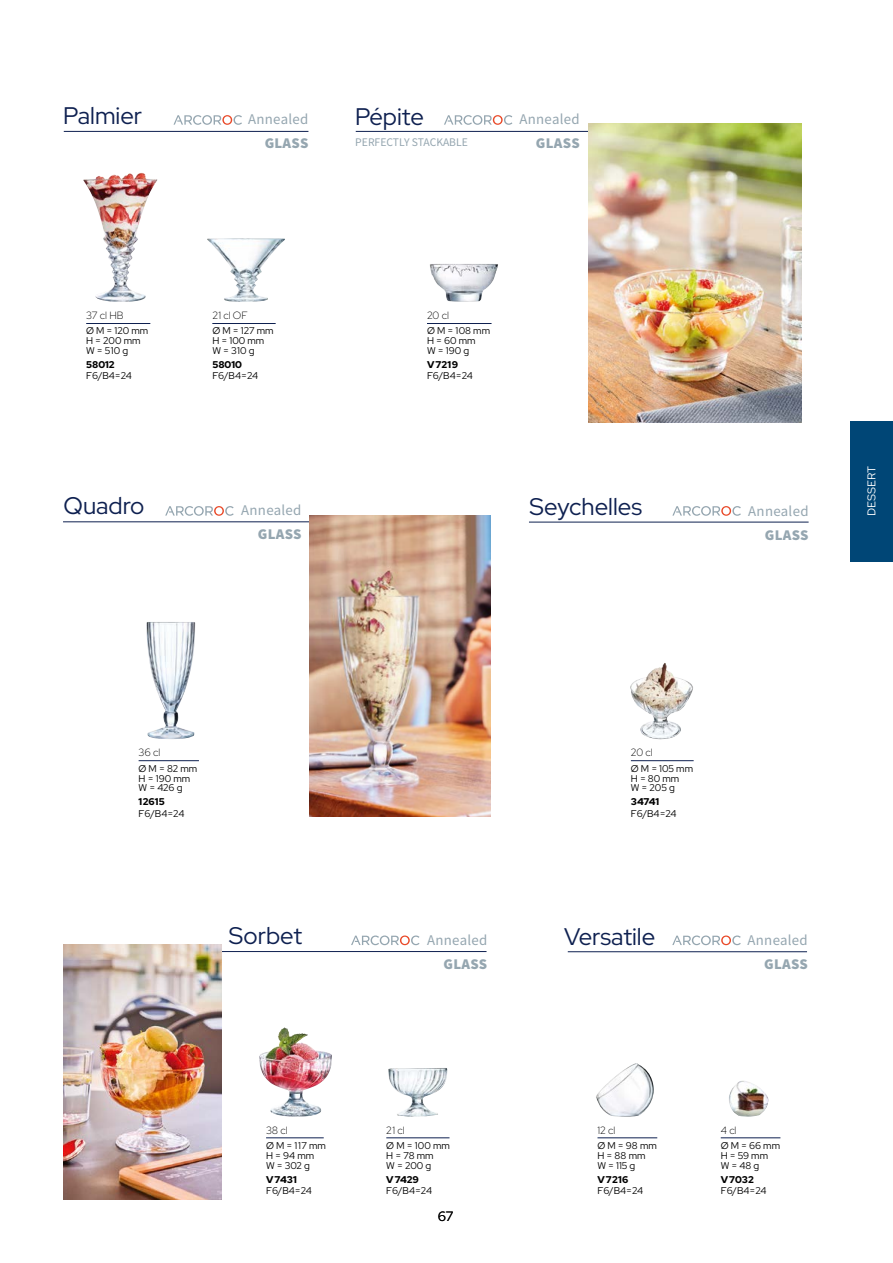
<style>
.page{position:relative;width:893px;height:1263px;background:#fff}
.page>*{position:absolute;margin:0;border:0;box-sizing:border-box;transform-origin:0 0}
.t1{font:24px "Red Hat Display";color:#0e2050}
.t2{font:14.85px/24px "Source Sans Variable";letter-spacing:.02em;color:#95a6b0;text-align:right}
.t3{font:13.5px "Red Hat Display";color:#000}
.t4{font:11.7px "Source Sans Variable";color:#95a6b0}
.t5{font:11.25px "Red Hat Text";color:#fff}
.t6{font:300 10.5px "Red Hat Display";color:#000}
.t7{font:9.75px/9.8px "Red Hat Display";color:#000}
.t8{font:900 9.75px "Red Hat Display";color:#000}
</style>
<div class="page">
<div style="left:850px;top:421px;width:43px;height:140px;background:#004676"></div>
<img style="left:630px;top:663px;width:63px;height:76px">
<hr style="left:63px;top:521px;width:249px;height:1px;background:#0e2050">
<hr style="left:219px;top:951px;width:267px;height:1px;background:#0e2050">
<hr style="left:356px;top:131px;width:234px;height:1px;background:#0e2050">
<hr style="left:64px;top:131px;width:244px;height:1px;background:#0e2050">
<img style="left:146px;top:622px;width:49px;height:117px">
<hr style="left:139px;top:760px;width:60px;height:1px;background:#0e2050">
<img style="left:430px;top:264px;width:68px;height:38px">
<hr style="left:427px;top:323px;width:65px;height:1px;background:#0e2050">
<img style="left:83px;top:173px;width:63px;height:129px">
<hr style="left:86px;top:323px;width:64px;height:1px;background:#0e2050">
<img style="left:207px;top:239px;width:78px;height:63px">
<hr style="left:212px;top:323px;width:64px;height:1px;background:#0e2050">
<hr style="left:529px;top:522px;width:280px;height:1px;background:#0e2050">
<hr style="left:631px;top:760px;width:63px;height:1px;background:#0e2050">
<img style="left:274px;top:1028px;width:10px;height:20px">
<hr style="left:266px;top:1137px;width:58px;height:1px;background:#0e2050">
<img style="left:596px;top:1063px;width:58px;height:53px">
<hr style="left:597px;top:1137px;width:60px;height:1px;background:#0e2050">
<img style="left:729px;top:1080px;width:40px;height:36px">
<hr style="left:721px;top:1137px;width:59px;height:1px;background:#0e2050">
<hr style="left:386px;top:1137px;width:63px;height:1px;background:#0e2050">
<img style="left:388px;top:1068px;width:59px;height:48px">
<hr style="left:568px;top:951px;width:239px;height:1px;background:#0e2050">
<svg style="left:173px;top:115px;width:69px;height:10px"></svg>
<svg style="left:444px;top:115px;width:68px;height:10px"></svg>
<svg style="left:165px;top:506px;width:69px;height:10px"></svg>
<svg style="left:672px;top:506px;width:69px;height:10px"></svg>
<svg style="left:351px;top:935px;width:68px;height:10px"></svg>
<svg style="left:672px;top:935px;width:69px;height:10px"></svg>
<img style="left:309px;top:515px;width:182px;height:301px">
<img style="left:64px;top:944px;width:157px;height:255px">
<img style="left:588px;top:123px;width:213px;height:300px">
<h1 class="t1" style="left:63px;top:100px;width:81px">Palmier</h1>
<h1 class="t1" style="left:355px;top:101px;width:70px">Pépite</h1>
<h2 class="t2" style="left:248px;top:107px;width:62px">Annealed<br>GLASS</h2>
<p class="t4" style="left:355px;top:135px;width:114px">PERFECTLY STACKABLE</p>
<h2 class="t2" style="left:519px;top:107px;width:62px">Annealed<br>GLASS</h2>
<p class="t6" style="left:86px;top:308px;width:39px">37 cl HB</p>
<p class="t7" style="left:86px;top:326px;width:64px">Ø M = 120 mm<br>H = 200 mm<br>W = 510 g</p>
<p class="t8" style="left:86px;top:358px;width:30px">58012</p>
<p class="t7" style="left:86px;top:371px;width:47px">F6/B4=24</p>
<p class="t6" style="left:212px;top:308px;width:37px">21 cl OF</p>
<p class="t7" style="left:212px;top:326px;width:63px">Ø M = 127 mm<br>H = 100 mm<br>W = 310 g</p>
<p class="t8" style="left:212px;top:358px;width:31px">58010</p>
<p class="t7" style="left:212px;top:371px;width:47px">F6/B4=24</p>
<h1 class="t1" style="left:64px;top:490px;width:82px">Quadro</h1>
<h2 class="t2" style="left:241px;top:499px;width:62px">Annealed<br>GLASS</h2>
<p class="t6" style="left:427px;top:308px;width:23px">20 cl</p>
<p class="t7" style="left:427px;top:326px;width:65px">Ø M = 108 mm<br>H = 60 mm<br>W = 190 g</p>
<p class="t8" style="left:427px;top:358px;width:33px">V7219</p>
<p class="t7" style="left:427px;top:371px;width:47px">F6/B4=24</p>
<h1 class="t1" style="left:530px;top:491px;width:114px">Seychelles</h1>
<h2 class="t2" style="left:748px;top:499px;width:62px">Annealed<br>GLASS</h2>
<p class="t5" style="left:864px;top:516px;width:52px;rotate:-90deg">DESSERT</p>
<p class="t6" style="left:139px;top:746px;width:23px">36 cl</p>
<p class="t7" style="left:139px;top:763px;width:60px">Ø M = 82 mm<br>H = 190 mm<br>W = 426 g</p>
<p class="t8" style="left:139px;top:796px;width:28px">12615</p>
<p class="t7" style="left:139px;top:808px;width:47px">F6/B4=24</p>
<h1 class="t1" style="left:229px;top:920px;width:75px">Sorbet</h1>
<h2 class="t2" style="left:427px;top:928px;width:62px">Annealed<br>GLASS</h2>
<p class="t6" style="left:266px;top:1123px;width:23px">38 cl</p>
<p class="t7" style="left:266px;top:1141px;width:61px">Ø M = 117 mm<br>H = 94 mm<br>W = 302 g</p>
<p class="t8" style="left:266px;top:1173px;width:32px">V7431</p>
<p class="t7" style="left:266px;top:1186px;width:47px">F6/B4=24</p>
<p class="t6" style="left:386px;top:1123px;width:20px">21 cl</p>
<p class="t7" style="left:386px;top:1141px;width:65px">Ø M = 100 mm<br>H = 78 mm<br>W = 200 g</p>
<p class="t8" style="left:386px;top:1173px;width:34px">V7429</p>
<p class="t7" style="left:386px;top:1186px;width:47px">F6/B4=24</p>
<h3 class="t3" style="left:438px;top:1208px;width:17px">67</h3>
<p class="t6" style="left:631px;top:746px;width:23px">20 cl</p>
<p class="t7" style="left:631px;top:763px;width:64px">Ø M = 105 mm<br>H = 80 mm<br>W = 205 g</p>
<p class="t8" style="left:631px;top:796px;width:30px">34741</p>
<p class="t7" style="left:631px;top:808px;width:47px">F6/B4=24</p>
<h1 class="t1" style="left:564px;top:920px;width:93px">Versatile</h1>
<h2 class="t2" style="left:747px;top:928px;width:62px">Annealed<br>GLASS</h2>
<p class="t6" style="left:597px;top:1123px;width:19px">12 cl</p>
<p class="t7" style="left:597px;top:1141px;width:61px">Ø M = 98 mm<br>H = 88 mm<br>W = 115 g</p>
<p class="t8" style="left:597px;top:1173px;width:33px">V7216</p>
<p class="t7" style="left:597px;top:1186px;width:47px">F6/B4=24</p>
<p class="t6" style="left:721px;top:1123px;width:17px">4 cl</p>
<p class="t7" style="left:721px;top:1141px;width:61px">Ø M = 66 mm<br>H = 59 mm<br>W = 48 g</p>
<p class="t8" style="left:721px;top:1173px;width:35px">V7032</p>
<p class="t7" style="left:721px;top:1186px;width:47px">F6/B4=24</p>
</div>
